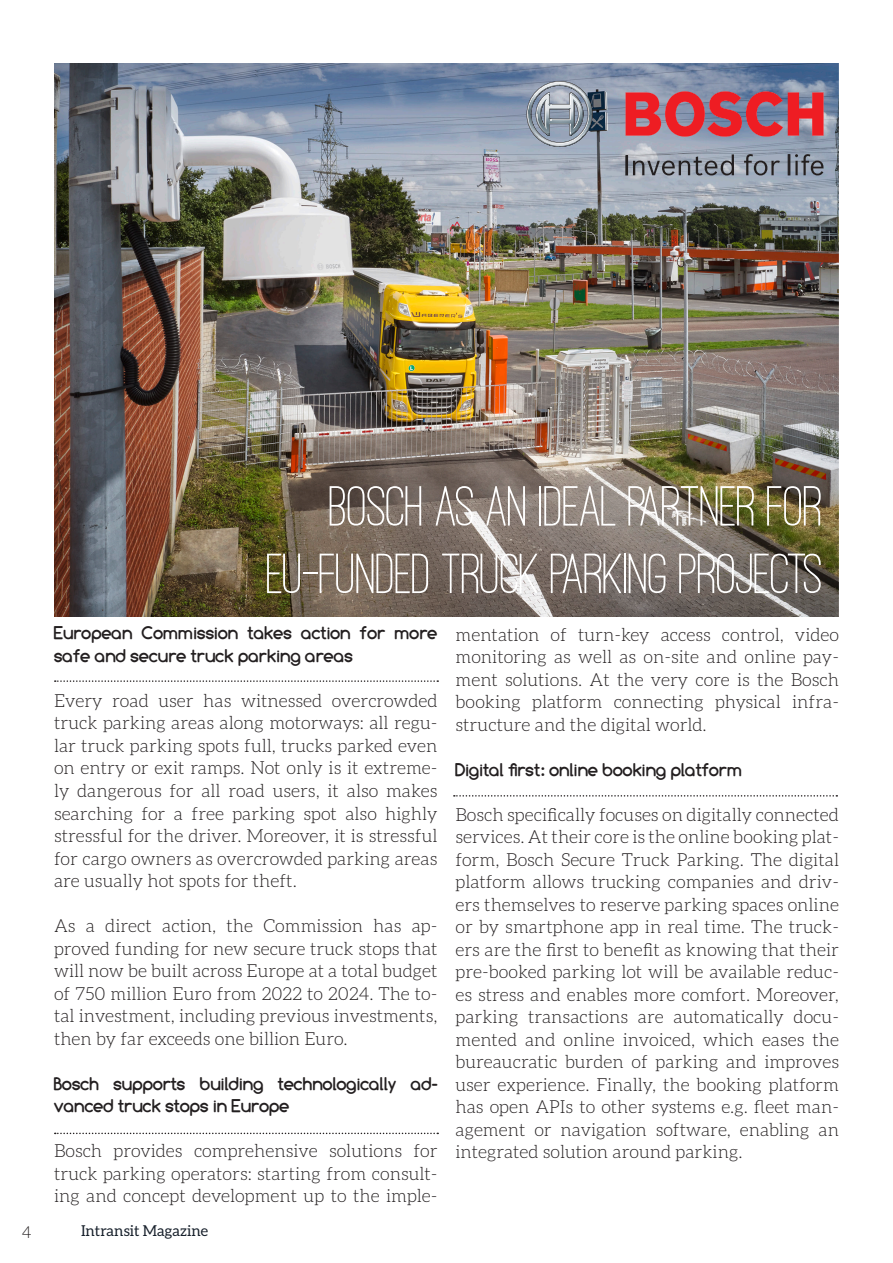
<style>
.page{position:relative;width:893px;height:1263px;background:#fff}
.page>*{position:absolute;margin:0;border:0;box-sizing:border-box;transform-origin:0 0}
.TEXT_TITLE{font:500 58.5px/67.5px "Ostrich Sans";letter-spacing:-.02em;color:#fff;text-align:right}
.t1{font:300 18px/22.5px "Aleo";color:#231f20;text-align:justify}
.t2{font:700 18px/22.5px "Comfortaa";color:#231f20}
.t3{font:300 16.5px "Aleo";color:#231f20}
.t4{font:15px "Aleo";color:#17202b}
</style>
<div class="page">
<img style="left:54px;top:63px;width:785px;height:554px">
<svg style="left:55px;top:680px;width:383px;height:2px"></svg>
<svg style="left:55px;top:1133px;width:383px;height:1px"></svg>
<svg style="left:454px;top:795px;width:383px;height:2px"></svg>
<div style="left:625px;top:155px;width:3px;height:20px;border:1px solid #231f20"></div>
<hr style="left:788px;top:154px;width:2px;height:21px;background:#231f20">
<svg style="left:526px;top:81px;width:66px;height:66px;background:#969fac"></svg>
<svg style="left:626px;top:154px;width:108px;height:21px;background:#858a93"></svg>
<svg style="left:744px;top:154px;width:36px;height:21px"></svg>
<svg style="left:795px;top:154px;width:29px;height:21px"></svg>
<svg style="left:626px;top:91px;width:198px;height:46px;background:#bf4f5d"></svg>
<p class="TEXT_TITLE" style="left:266px;top:473px;width:559px">BOSCH AS AN IDEAL PARTNER FOR<br>EU-FUNDED TRUCK PARKING PROJECTS</p>
<p class="t2" style="left:54px;top:622px;width:385px">European Commission takes action for more safe and secure truck parking areas</p>
<p class="t1" style="left:54px;top:689px;width:385px">Every road user has witnessed overcrowded truck parking areas along motorways: all regu&shy;lar truck parking spots full, trucks parked even on entry or exit ramps. Not only is it extreme&shy;ly dangerous for all road users, it also makes searching for a free parking spot also highly stressful for the driver. Moreover, it is stressful for cargo owners as overcrowded parking areas are usually hot spots for theft.</p>
<p class="t1" style="left:54px;top:914px;width:385px">As a direct action, the Commission has ap&shy;proved funding for new secure truck stops that will now be built across Europe at a total budget of 750 million Euro from 2022 to 2024. The to&shy;tal investment, including previous investments, then by far exceeds one billion Euro.</p>
<p class="t2" style="left:54px;top:1072px;width:385px">Bosch supports building technologically ad&shy;vanced truck stops in Europe</p>
<p class="t1" style="left:54px;top:1139px;width:385px">Bosch provides comprehensive solutions for truck parking operators: starting from consult&shy;ing and concept development up to the imple-</p>
<p class="t3" style="left:22px;top:1223px;width:11px">4</p>
<p class="t4" style="left:81px;top:1222px;width:129px">Intransit Magazine</p>
<p class="t1" style="left:455px;top:623px;width:385px">mentation of turn-key access control, video monitoring as well as on-site and online pay&shy;ment solutions. At the very core is the Bosch booking platform connecting physical infra&shy;structure and the digital world.</p>
<p class="t2" style="left:455px;top:758px;width:288px">Digital first: online booking platform</p>
<p class="t1" style="left:455px;top:803px;width:385px">Bosch specifically focuses on digitally connected services. At their core is the online booking plat&shy;form, Bosch Secure Truck Parking. The digital platform allows trucking companies and driv&shy;ers themselves to reserve parking spaces online or by smartphone app in real time. The truck&shy;ers are the first to benefit as knowing that their pre-booked parking lot will be available reduc&shy;es stress and enables more comfort. Moreover, parking transactions are automatically docu&shy;mented and online invoiced, which eases the bureaucratic burden of parking and improves user experience. Finally, the booking platform has open APIs to other systems e.g. fleet man&shy;agement or navigation software, enabling an integrated solution around parking.</p>
</div>
